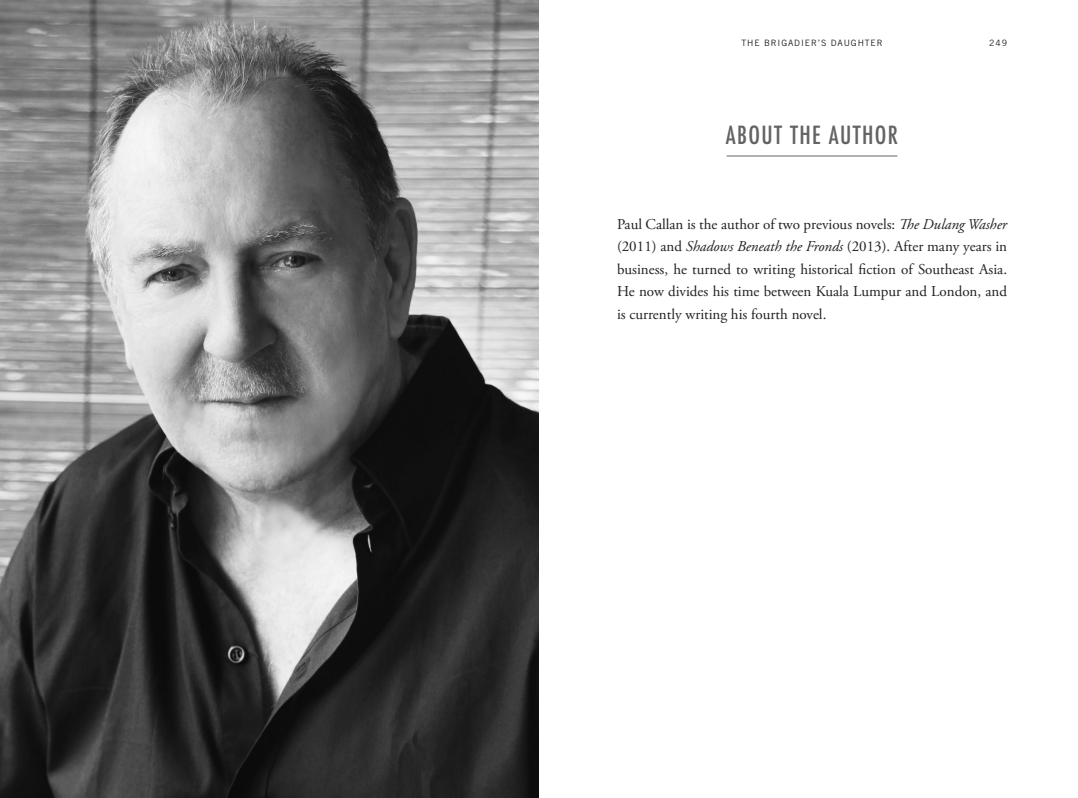
<style>
.page{position:relative;width:1078px;height:798px;background:#fff}
.page>*{position:absolute;margin:0;border:0;box-sizing:border-box;transform-origin:0 0}
.Chapter_No{font:27.5px "Function Cond";letter-spacing:.05em;color:#636366}
.Text_1st_Para{font:15px/22.5px "Adobe Garamond Pro";color:#231f20;text-align:justify}
.t1{font:8.75px "Trade Gothic";letter-spacing:.1em;color:#231f20}
.s1{font-style:italic}
</style>
<div class="page">
<img style="left:0;top:0;width:539px;height:797px">
<hr style="left:726px;top:156px;width:171px;height:1px;background:#636366">
<p class="t1" style="left:741px;top:38px;width:143px">THE BRIGADIER’S DAUGHTER</p>
<p class="t1" style="left:989px;top:37px;width:19px">249</p>
<p class="Chapter_No" style="left:725px;top:120px;width:174px">ABOUT THE AUTHOR</p>
<p class="Text_1st_Para" style="left:617px;top:213px;width:391px">Paul Callan is the author of two previous novels: <span class="s1">The Dulang Washer </span>(2011) and <span class="s1">Shadows Beneath the Fronds</span> (2013). After many years in business, he turned to writing historical fiction of Southeast Asia.<br>He now divides his time between Kuala Lumpur and London, and is currently writing his fourth novel.</p>
</div>
